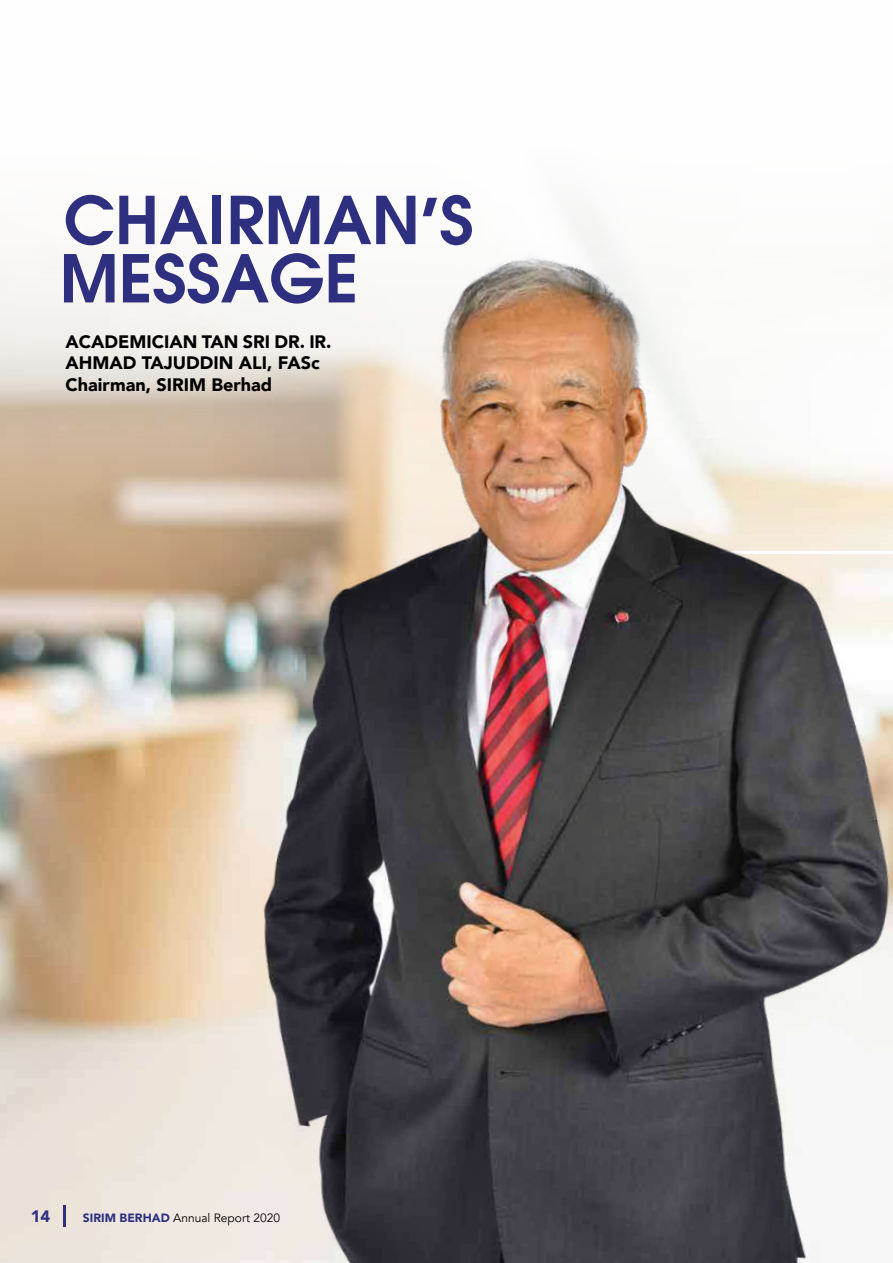
<style>
.page{position:relative;width:893px;height:1263px;background:#fff}
.page>*{position:absolute;margin:0;border:0;box-sizing:border-box;transform-origin:0 0}
.t1{font:600 65.55px/58.3px "Avant Garde";color:#2e307f}
.t2{font:900 18px/21.6px "Avenir";color:#000}
.t3{font:900 16.5px "Avenir";color:#2e307f}
.t4{font:12px "Avenir";color:#000}
.s1{font-family:"Avenir";font-weight:900}
.s2{font-weight:900;color:#2e307f}
</style>
<div class="page">
<img style="left:0;top:259px;width:52px;height:1004px">
<img style="left:52px;top:214px;width:841px;height:1049px">
<hr style="left:64px;top:1205px;width:2px;height:21px;background:#2e307f">
<h1 class="t1" style="left:60px;top:186px;width:416px">CHAIRMAN<span class="s1">’</span>S<br>MESSAGE</h1>
<p class="t2" style="left:66px;top:330px;width:268px">ACADEMICIAN TAN SRI DR. IR.<br>AHMAD TAJUDDIN ALI, FASc<br>Chairman, SIRIM Berhad</p>
<p class="t3" style="left:31px;top:1202px;width:21px">14</p>
<p class="t4" style="left:83px;top:1210px;width:199px"><span class="s2">SIRIM BERHAD</span> Annual Report 2020</p>
</div>
